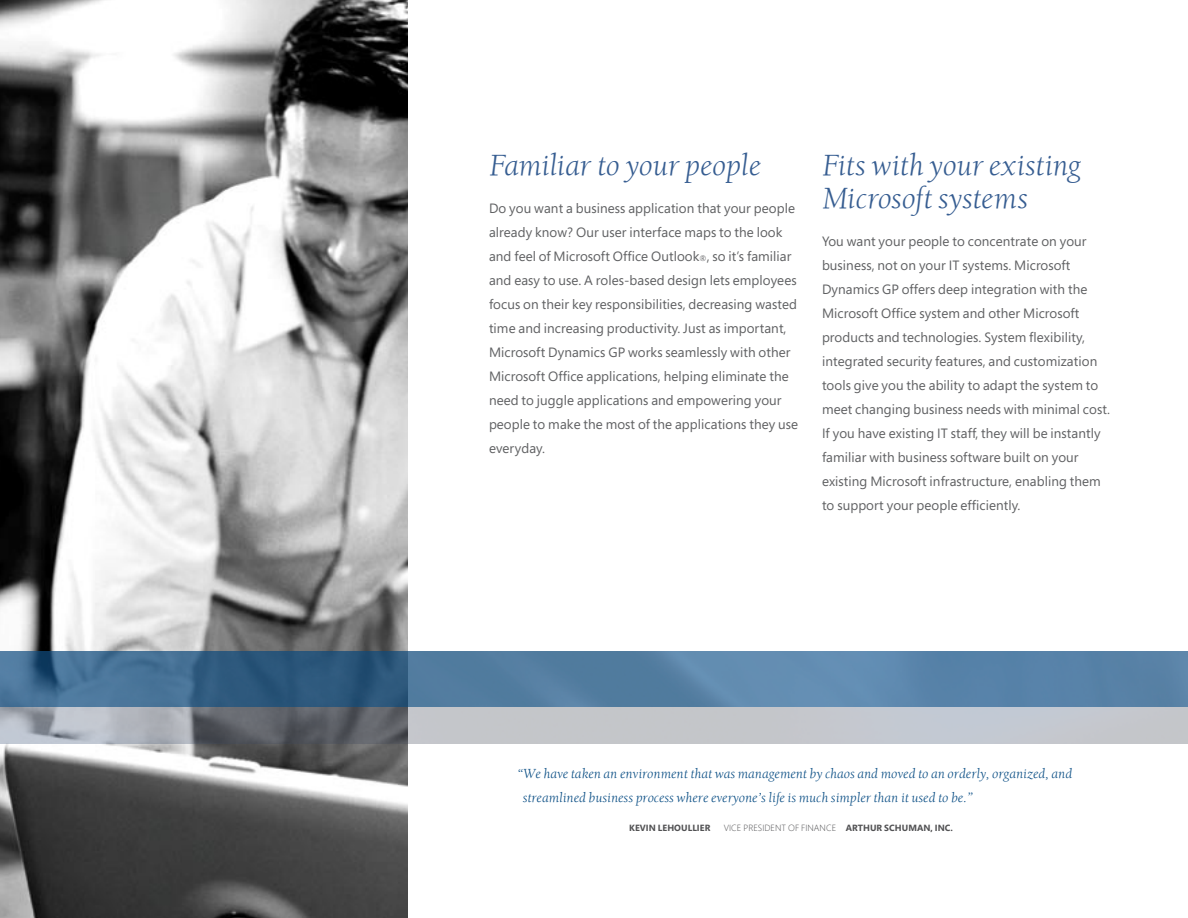
<style>
.page{position:relative;width:1188px;height:918px;background:#fff}
.page>*{position:absolute;margin:0;border:0;box-sizing:border-box;transform-origin:0 0}
.t1{font:italic 30px/33px "Berkeley Old ITCTT Book";letter-spacing:-.005em;color:#365d91}
.t2{font:13.5px/24px "Segoe";letter-spacing:.005em;color:#5f6062}
.t3{font:italic 13.5px/24px "Berkeley Old ITCTT Book";letter-spacing:.005em;color:#034981}
.t4{font:700 9px "Segoe";letter-spacing:.005em;color:#515153}
.t5{font:300 9px "Segoe";letter-spacing:.005em;color:#515153}
.s1{font-size:7.8px}
.s2{font-weight:300}
</style>
<div class="page">
<img style="left:0;top:0;width:408px;height:918px">
<img style="left:0;top:707px;width:1188px;height:37px">
<img style="left:0;top:652px;width:1188px;height:55px">
<h1 class="t1" style="left:489px;top:149px;width:273px">Familiar to your people</h1>
<p class="t2" style="left:489px;top:196px;width:311px">Do you want a business application that your people already know? Our user interface maps to the look and feel of Microsoft Office Outlook<span class="s1">®</span>, so it’s familiar and easy to use. A roles-based design lets employees focus on their key responsibilities, decreasing wasted time and increasing productivity. Just as important, Microsoft Dynamics GP works seamlessly with other Microsoft Office applications, helping eliminate the need to juggle applications and empowering your people to make the most of the applications they use everyday.</p>
<h1 class="t1" style="left:822px;top:149px;width:260px">Fits with your existing<br>Microsoft systems</h1>
<p class="t2" style="left:822px;top:229px;width:289px">You want your people to concentrate on your business, not on your IT systems. Microsoft Dynamics GP offers deep integration with the Microsoft Office system and other Microsoft products and technologies. System flexibility, integrated security features, and customization tools give you the ability to adapt the system to meet changing business needs with minimal cost.<br>If you have existing IT staff, they will be instantly familiar with business software built on your existing Microsoft infrastructure, enabling them to support your people efficiently.</p>
<p class="t3" style="left:523px;top:762px;width:551px;text-indent:-6px">“We have taken an environment that was management by chaos and moved to an orderly, organized, and streamlined business process where everyone’s life is much simpler than it used to be.”</p>
<p class="t4" style="left:629px;top:822px;width:74px">KEVIN LEHOULLIER</p>
<p class="t5" style="left:724px;top:822px;width:53px">VICE PRESIDENT</p>
<p class="t4" style="left:788px;top:822px;width:151px"><span class="s2">OF FINANCE</span> ARTHUR SCHUMAN, INC</p>
<p class="t4" style="left:951px;top:822px;width:4px">.</p>
</div>
